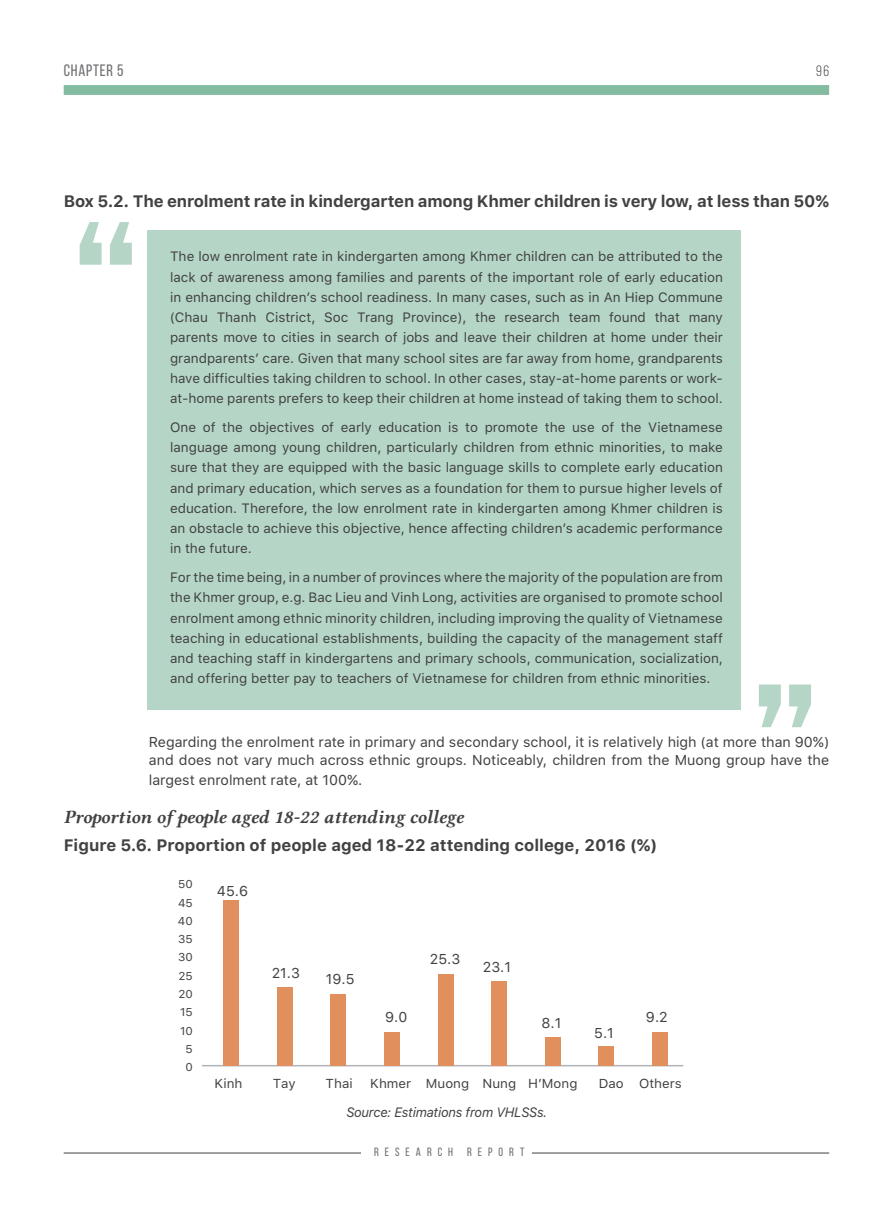
<style>
.page{position:relative;width:893px;height:1212px;background:#fff}
.page>*{position:absolute;margin:0;border:0;box-sizing:border-box;transform-origin:0 0}
.t1{font:18.75px "SVN Linux Libertinebolditalic";color:#414042}
.t2{font:700 16.5px "SFUI Text";letter-spacing:-.01em;color:#414042}
.t3{font:16.5px "SVN Bebas Neue";letter-spacing:.05em;color:#6d6e71}
.t4{font:15px "SVN Bebas Neue";color:#414042}
.t5{font:14.25px/18px "SFUI Text";color:#414042}
.t6{font:13.5px/20.2px "SFUI Text";color:#414042;text-align:justify}
.t7{font:italic 13.5px "SFUI Text";letter-spacing:-.02em;color:#414042;scale:.96 1}
.t8{font:12.9px "SFUI Text";color:#414042}
.t9{font:12px "SVN Bebas Neue";letter-spacing:.5em;color:#6d6e71}
.t10{font:11.25px/18.3px "SFUI Text";color:#414042;text-align:right}
</style>
<div class="page">
<div style="left:64px;top:85px;width:765px;height:10px;background:#84bca1"></div>
<hr style="left:64px;top:1153px;width:297px;height:1px;background:#414042">
<hr style="left:532px;top:1153px;width:297px;height:1px;background:#414042">
<div style="left:148px;top:231px;width:593px;height:479px;background:#b5d6c6"></div>
<svg style="left:759px;top:684px;width:52px;height:43px"></svg>
<svg style="left:80px;top:222px;width:52px;height:43px"></svg>
<hr style="left:202px;top:1065px;width:481px;height:1px;background:#b1b4b6">
<div style="left:223px;top:900px;width:16px;height:165px;background:#e1905d"></div>
<div style="left:277px;top:987px;width:16px;height:78px;background:#e1905d"></div>
<div style="left:331px;top:994px;width:15px;height:71px;background:#e1905d"></div>
<div style="left:384px;top:1032px;width:16px;height:33px;background:#e1905d"></div>
<div style="left:438px;top:974px;width:15px;height:91px;background:#e1905d"></div>
<div style="left:491px;top:981px;width:16px;height:84px;background:#e1905d"></div>
<div style="left:545px;top:1037px;width:16px;height:28px;background:#e1905d"></div>
<div style="left:599px;top:1046px;width:15px;height:19px;background:#e1905d"></div>
<div style="left:652px;top:1032px;width:16px;height:33px;background:#e1905d"></div>
<p class="t3" style="left:64px;top:59px;width:62px">CHAPTER 5</p>
<p class="t4" style="left:816px;top:61px;width:14px">96</p>
<p class="t2" style="left:64px;top:189px;width:767px">Box 5.2. The enrolment rate in kindergarten among Khmer children is very low, at less than 50%</p>
<p class="t6" style="left:170px;top:247px;width:554px">The low enrolment rate in kindergarten among Khmer children can be attributed to the lack of awareness among families and parents of the important role of early education in enhancing children’s school readiness. In many cases, such as in An Hiep Commune (Chau Thanh Cistrict, Soc Trang Province), the research team found that many parents move to cities in search of jobs and leave their children at home under their grandparents’ care. Given that many school sites are far away from home, grandparents have difficulties taking children to school. In other cases, stay-at-home parents or work&shy;at-home parents prefers to keep their children at home instead of taking them to school.</p>
<p class="t6" style="left:170px;top:417px;width:554px">One of the objectives of early education is to promote the use of the Vietnamese language among young children, particularly children from ethnic minorities, to make sure that they are equipped with the basic language skills to complete early education and primary education, which serves as a foundation for them to pursue higher levels of education. Therefore, the low enrolment rate in kindergarten among Khmer children is an obstacle to achieve this objective, hence affecting children’s academic performance in the future.</p>
<p class="t6" style="left:170px;top:568px;width:554px">For the time being, in a number of provinces where the majority of the population are from the Khmer group, e.g. Bac Lieu and Vinh Long, activities are organised to promote school enrolment among ethnic minority children, including improving the quality of Vietnamese teaching in educational establishments, building the capacity of the management staff and teaching staff in kindergartens and primary schools, communication, socialization, and offering better pay to teachers of Vietnamese for children from ethnic minorities.</p>
<p class="t5" style="left:149px;top:734px;width:682px">Regarding the enrolment rate in primary and secondary school, it is relatively high (at more than 90%) and does not vary much across ethnic groups. Noticeably, children from the Muong group have the</p>
<p class="t5" style="left:149px;top:772px;width:215px">largest enrolment rate, at 100%.</p>
<h1 class="t1" style="left:64px;top:802px;width:401px">Proportion of people aged 18-22 attending college</h1>
<p class="t2" style="left:64px;top:833px;width:595px">Figure 5.6. Proportion of people aged 18-22 attending college, 2016 (%)</p>
<p class="t10" style="left:178px;top:875px;width:16px">50<br>45<br>40<br>35<br>30<br>25<br>20<br>15<br>10<br>5<br>0</p>
<p class="t8" style="left:215px;top:1074px;width:29px">Kinh</p>
<p class="t8" style="left:273px;top:1074px;width:25px">Tay</p>
<p class="t8" style="left:326px;top:1074px;width:29px">Thai</p>
<p class="t8" style="left:370px;top:1074px;width:209px">Khmer Muong Nung H’Mong</p>
<p class="t8" style="left:599px;top:1074px;width:85px">Dao Others</p>
<p class="t5" style="left:217px;top:882px;width:33px">45.6</p>
<p class="t5" style="left:430px;top:951px;width:32px">25.3</p>
<p class="t5" style="left:483px;top:959px;width:30px">23.1</p>
<p class="t5" style="left:272px;top:964px;width:30px">21.3</p>
<p class="t5" style="left:326px;top:970px;width:30px">19.5</p>
<p class="t5" style="left:385px;top:1009px;width:24px">9.0</p>
<p class="t5" style="left:646px;top:1009px;width:23px">9.2</p>
<p class="t5" style="left:541px;top:1014px;width:21px">8.1</p>
<p class="t5" style="left:594px;top:1024px;width:21px">5.1</p>
<p class="t7" style="left:346px;top:1103px;width:211px">Source: Estimations from VHLSSs.</p>
<p class="t9" style="left:374px;top:1143px;width:152px">RESEARCH REPORT</p>
</div>
